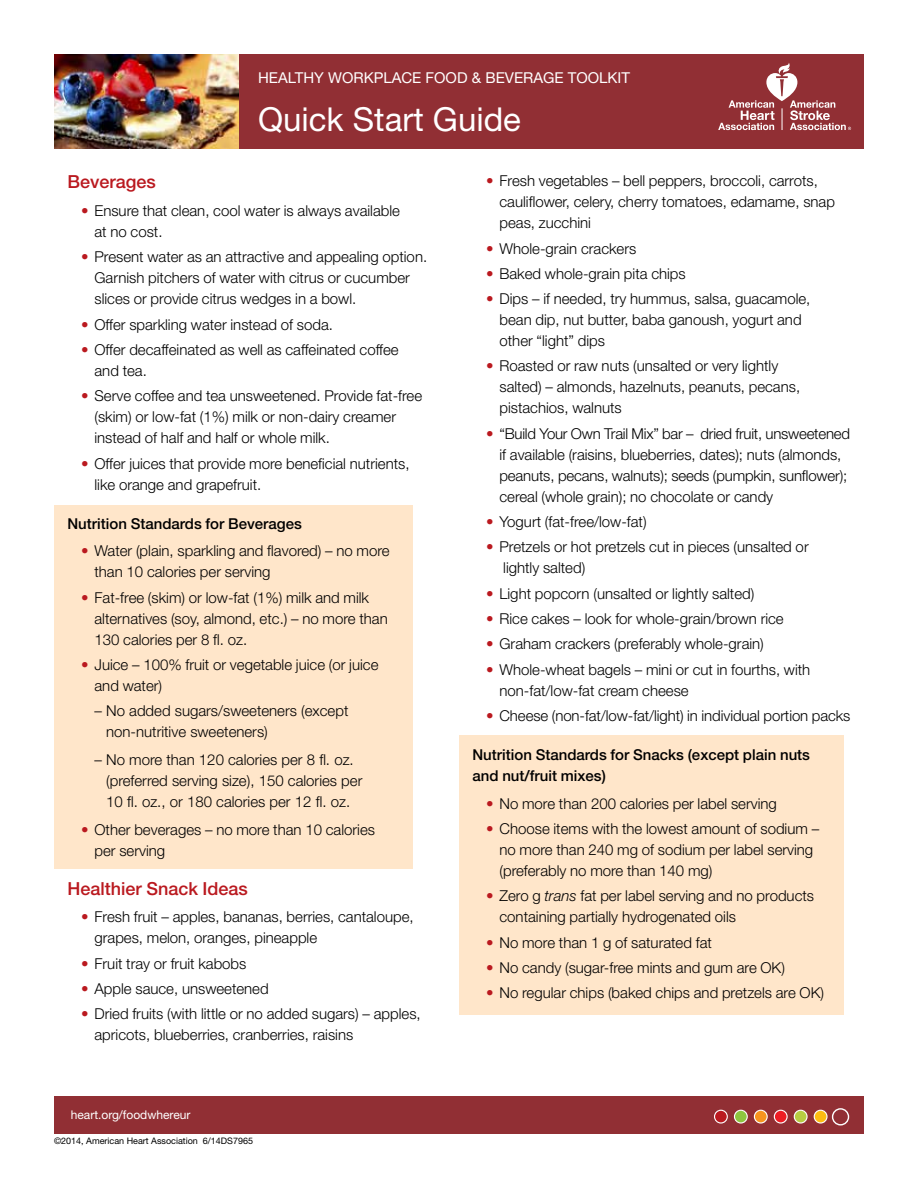
<style>
.page{position:relative;width:918px;height:1188px;background:#fff}
.page>*{position:absolute;margin:0;border:0;box-sizing:border-box;transform-origin:0 0}
.t1{font:33px "Helvetica Neue LT Std";color:#fff}
.t2{font:500 18px "Helvetica Neue LT Std";color:#ba191f}
.t3{font:300 15px/21px "Helvetica Neue LT Std";color:#000}
.t4{font:500 15px/21px "Helvetica Neue LT Std";color:#000}
.t5{font:15px "Helvetica Neue LT Std";color:#fff}
.t6{font:12px "Helvetica Neue LT Std";color:#fff}
.t7{font:9px "Helvetica Neue LT Std";color:#000}
.s1{color:#ba191f}
.s2{font-style:italic}
</style>
<div class="page">
<div style="left:459px;top:735px;width:384px;height:280px;background:#ffe6ca"></div>
<div style="left:54px;top:505px;width:359px;height:364px;background:#ffe6ca"></div>
<div style="left:54px;top:1096px;width:810px;height:38px;background:#912f34"></div>
<div style="left:715px;top:1110px;width:12px;height:13px;background:#ba191f;border-radius:50%"></div>
<div style="left:714px;top:1110px;width:14px;height:14px;border:1px solid #fff;border-radius:50%"></div>
<div style="left:734px;top:1110px;width:13px;height:13px;background:#8dc63f;border-radius:50%"></div>
<div style="left:734px;top:1110px;width:14px;height:14px;border:1px solid #fff;border-radius:50%"></div>
<div style="left:754px;top:1110px;width:13px;height:13px;background:#f7941e;border-radius:50%"></div>
<div style="left:754px;top:1110px;width:14px;height:14px;border:1px solid #fff;border-radius:50%"></div>
<div style="left:774px;top:1110px;width:13px;height:13px;background:#ed1d24;border-radius:50%"></div>
<div style="left:774px;top:1110px;width:14px;height:14px;border:1px solid #fff;border-radius:50%"></div>
<div style="left:794px;top:1110px;width:13px;height:13px;background:#b7cc42;border-radius:50%"></div>
<div style="left:794px;top:1110px;width:14px;height:14px;border:1px solid #fff;border-radius:50%"></div>
<svg style="left:814px;top:1110px;width:13px;height:13px"></svg>
<div style="left:814px;top:1110px;width:14px;height:14px;border:1px solid #fff;border-radius:50%"></div>
<svg style="left:833px;top:1109px;width:16px;height:16px"></svg>
<div style="left:832px;top:1108px;width:17px;height:18px;border:1px solid #fff;border-radius:50%"></div>
<div style="left:54px;top:54px;width:810px;height:95px;background:#912f34"></div>
<img style="left:54px;top:54px;width:185px;height:94px">
<svg style="left:718px;top:63px;width:133px;height:67px"></svg>
<p class="t5" style="left:258px;top:68px;width:374px">HEALTHY WORKPLACE FOOD &amp; BEVERAGE TOOLKIT</p>
<h1 class="t1" style="left:258px;top:100px;width:264px">Quick Start Guide</h1>
<p class="t2" style="left:68px;top:171px;width:90px">Beverages</p>
<p class="t3" style="left:94px;top:200px;width:307px;text-indent:-14px"><span class="s1">•</span> Ensure that clean, cool water is always available at no cost.</p>
<p class="t3" style="left:94px;top:246px;width:334px;text-indent:-14px"><span class="s1">•</span> Present water as an attractive and appealing option.<br>Garnish pitchers of water with citrus or cucumber slices or provide citrus wedges in a bowl.</p>
<p class="t3" style="left:81px;top:314px;width:254px"><span class="s1">•</span> Offer sparkling water instead of soda.</p>
<p class="t3" style="left:94px;top:339px;width:306px;text-indent:-14px"><span class="s1">•</span> Offer decaffeinated as well as caffeinated coffee and tea.</p>
<p class="t3" style="left:94px;top:385px;width:329px;text-indent:-14px"><span class="s1">•</span> Serve coffee and tea unsweetened. Provide fat-free (skim) or low-fat (1%) milk or non-dairy creamer instead of half and half or whole milk.</p>
<p class="t3" style="left:94px;top:453px;width:317px;text-indent:-14px"><span class="s1">•</span> Offer juices that provide more beneficial nutrients, like orange and grapefruit.</p>
<p class="t4" style="left:68px;top:513px;width:236px">Nutrition Standards for Beverages</p>
<p class="t3" style="left:94px;top:540px;width:297px;text-indent:-14px"><span class="s1">•</span> Water (plain, sparkling and flavored) – no more than 10 calories per serving</p>
<p class="t3" style="left:94px;top:586px;width:295px;text-indent:-14px"><span class="s1">•</span> Fat-free (skim) or low-fat (1%) milk and milk alternatives (soy, almond, etc.) – no more than<br>130 calories per 8 fl. oz.</p>
<p class="t3" style="left:94px;top:654px;width:285px;text-indent:-14px"><span class="s1">•</span> Juice – 100% fruit or vegetable juice (or juice and water)</p>
<p class="t3" style="left:106px;top:700px;width:244px;text-indent:-12px">– No added sugars/sweeteners (except non-nutritive sweeteners)</p>
<p class="t3" style="left:106px;top:749px;width:258px;text-indent:-12px">– No more than 120 calories per 8 fl. oz. (preferred serving size), 150 calories per<br>10 fl. oz., or 180 calories per 12 fl. oz.</p>
<p class="t3" style="left:94px;top:819px;width:282px;text-indent:-14px"><span class="s1">•</span> Other beverages – no more than 10 calories per serving</p>
<p class="t2" style="left:68px;top:877px;width:182px">Healthier Snack Ideas</p>
<p class="t3" style="left:94px;top:906px;width:321px;text-indent:-14px"><span class="s1">•</span> Fresh fruit – apples, bananas, berries, cantaloupe, grapes, melon, oranges, pineapple</p>
<p class="t3" style="left:81px;top:952px;width:167px"><span class="s1">•</span> Fruit tray or fruit kabobs</p>
<p class="t3" style="left:81px;top:978px;width:189px"><span class="s1">•</span> Apple sauce, unsweetened</p>
<p class="t3" style="left:94px;top:1003px;width:328px;text-indent:-14px"><span class="s1">•</span> Dried fruits (with little or no added sugars) – apples, apricots, blueberries, cranberries, raisins</p>
<p class="t6" style="left:71px;top:1108px;width:121px">heart.org/foodwhereur</p>
<p class="t7" style="left:54px;top:1136px;width:201px">©2014, American Heart Association 6/14DS7965</p>
<p class="t3" style="left:500px;top:170px;width:337px;text-indent:-14px"><span class="s1">•</span> Fresh vegetables – bell peppers, broccoli, carrots, cauliflower, celery, cherry tomatoes, edamame, snap peas, zucchini</p>
<p class="t3" style="left:486px;top:237px;width:152px"><span class="s1">•</span> Whole-grain crackers</p>
<p class="t3" style="left:486px;top:263px;width:201px"><span class="s1">•</span> Baked whole-grain pita chips</p>
<p class="t3" style="left:500px;top:288px;width:312px;text-indent:-14px"><span class="s1">•</span> Dips – if needed, try hummus, salsa, guacamole, bean dip, nut butter, baba ganoush, yogurt and other “light” dips</p>
<p class="t3" style="left:500px;top:355px;width:302px;text-indent:-14px"><span class="s1">•</span> Roasted or raw nuts (unsalted or very lightly salted) – almonds, hazelnuts, peanuts, pecans, pistachios, walnuts</p>
<p class="t3" style="left:500px;top:423px;width:352px;text-indent:-14px"><span class="s1">•</span> “Build Your Own Trail Mix” bar – dried fruit, unsweetened if available (raisins, blueberries, dates); nuts (almonds, peanuts, pecans, walnuts); seeds (pumpkin, sunflower); cereal (whole grain); no chocolate or candy</p>
<p class="t3" style="left:486px;top:511px;width:162px"><span class="s1">•</span> Yogurt (fat-free/low-fat)</p>
<p class="t3" style="left:503px;top:536px;width:307px;text-indent:-17px"><span class="s1">•</span> Pretzels or hot pretzels cut in pieces (unsalted or lightly salted)</p>
<p class="t3" style="left:486px;top:583px;width:270px"><span class="s1">•</span> Light popcorn (unsalted or lightly salted)</p>
<p class="t3" style="left:486px;top:608px;width:299px"><span class="s1">•</span> Rice cakes – look for whole-grain/brown rice</p>
<p class="t3" style="left:486px;top:633px;width:279px"><span class="s1">•</span> Graham crackers (preferably whole-grain)</p>
<p class="t3" style="left:500px;top:659px;width:312px;text-indent:-14px"><span class="s1">•</span> Whole-wheat bagels – mini or cut in fourths, with non-fat/low-fat cream cheese</p>
<p class="t3" style="left:486px;top:705px;width:366px"><span class="s1">•</span> Cheese (non-fat/low-fat/light) in individual portion packs</p>
<p class="t4" style="left:472px;top:744px;width:339px">Nutrition Standards for Snacks (except plain nuts and nut/fruit mixes)</p>
<p class="t3" style="left:486px;top:792px;width:292px"><span class="s1">•</span> No more than 200 calories per label serving</p>
<p class="t3" style="left:500px;top:818px;width:321px;text-indent:-14px"><span class="s1">•</span> Choose items with the lowest amount of sodium – no more than 240 mg of sodium per label serving (preferably no more than 140 mg)</p>
<p class="t3" style="left:500px;top:885px;width:316px;text-indent:-14px"><span class="s1">•</span> Zero g <span class="s2">trans</span> fat per label serving and no products containing partially hydrogenated oils</p>
<p class="t3" style="left:486px;top:931px;width:227px"><span class="s1">•</span> No more than 1 g of saturated fat</p>
<p class="t3" style="left:486px;top:957px;width:300px"><span class="s1">•</span> No candy (sugar-free mints and gum are OK)</p>
<p class="t3" style="left:486px;top:982px;width:340px"><span class="s1">•</span> No regular chips (baked chips and pretzels are OK)</p>
</div>
